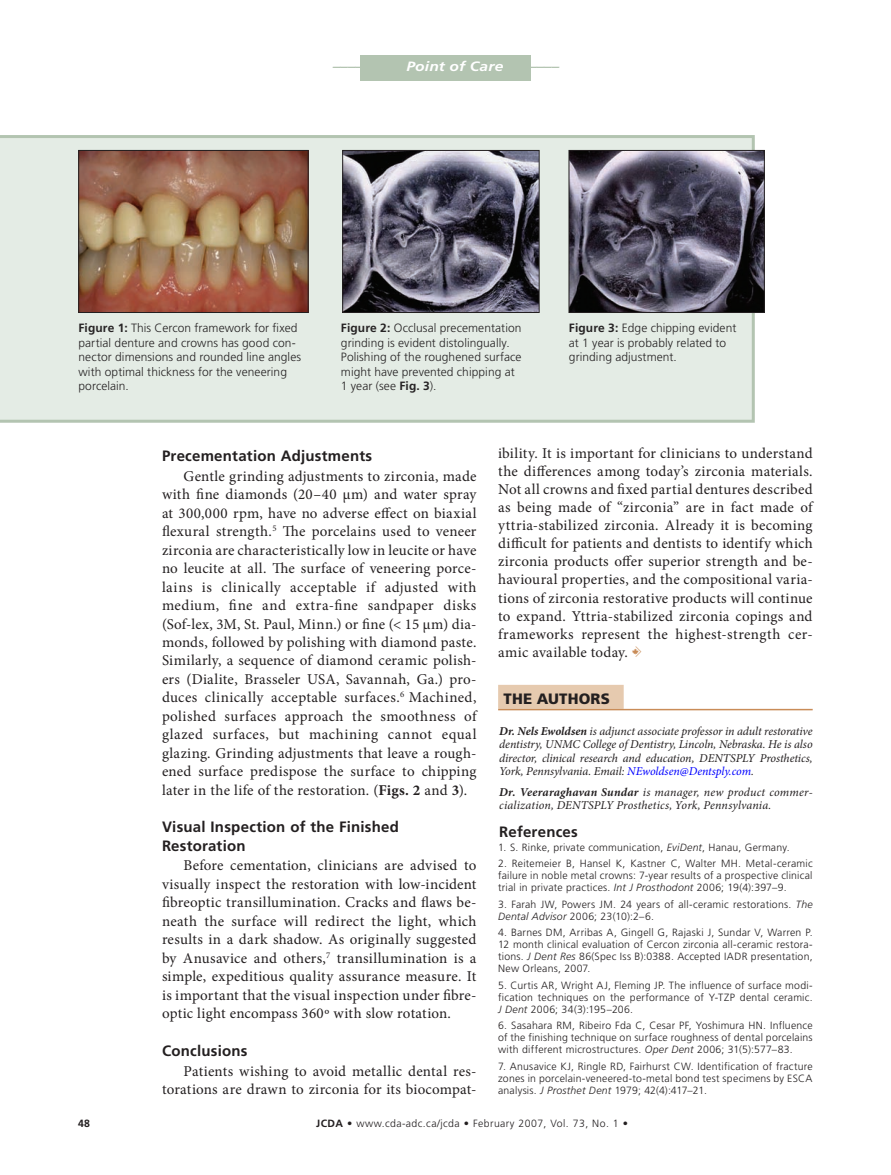
<style>
.page{position:relative;width:891px;height:1175px;background:#fff}
.page>*{position:absolute;margin:0;border:0;box-sizing:border-box;transform-origin:0 0}
._1-body_minion{font:15px/18.5px "Minion Pro";letter-spacing:.015em;color:#231f20;text-align:justify}
._1_-Subheads{font:700 15px/18.5px "Frutiger LT Std";letter-spacing:.015em;color:#231f20}
._1_-_THE_AUTHOR__hea{font:900 15px "Frutiger LT Std";letter-spacing:.015em;color:#231f20}
._1_-Author_info_blur{font:700 15px "Frutiger LT Std";letter-spacing:.015em;color:#231f20}
.t1{font:italic 700 13.5px "Frutiger LT Std";color:#b3c4b1;scale:1.15 1}
.t2{font:italic 700 13.5px "Frutiger LT Std";letter-spacing:.01em;color:#fff;scale:1.15 1}
._1_-captions{font:300 12px/14.4px "Frutiger LT Std";letter-spacing:.005em;color:#262324}
._1_-Author_info_blur-2{font:italic 12px/13.6px "Minion Pro";letter-spacing:.005em;color:#231f20;text-align:justify}
._1_-references_clini{font:300 10.5px/12.1px "Frutiger LT Std";letter-spacing:.02em;color:#231f20;text-align:justify}
._1_-references_clini-2{font:300 10.5px "Frutiger LT Std";letter-spacing:.04em;color:#231f20}
.t3{font:700 10.5px "Frutiger LT Std";color:#231f20}
.s1{font-weight:700}
.s2{font-family:"CDA";color:#c98c58}
.s3{color:#00f}
.s4{font-style:italic}
</style>
<div class="page">
<div style="left:361px;top:55px;width:170px;height:26px;background:#b3c4b1"></div>
<div style="left:0;top:135px;width:755px;height:288px;background:#e4ece5"></div>
<div style="left:498px;top:685px;width:126px;height:24px;background:#e6caaf"></div>
<hr style="left:498px;top:709px;width:315px;height:1px;background:#c98c58">
<img style="left:80px;top:152px;width:227px;height:159px">
<div style="left:78px;top:150px;width:231px;height:163px;border:1px solid #231f20"></div>
<img style="left:344px;top:152px;width:194px;height:159px">
<div style="left:342px;top:150px;width:198px;height:163px;border:1px solid #231f20"></div>
<img style="left:571px;top:152px;width:192px;height:159px">
<div style="left:569px;top:150px;width:196px;height:163px;border:1px solid #231f20"></div>
<p class="t1" style="left:333px;top:58px;width:48px">–––––––</p>
<p class="t2" style="left:406px;top:58px;width:86px">Point of Care</p>
<p class="t1" style="left:521px;top:58px;width:34px">–––––</p>
<p class="_1_-captions" style="left:78px;top:321px;width:224px"><span class="s1">Figure 1 :</span> This Cercon framework for fixed partial denture and crowns has good con&shy;nector dimensions and rounded line angles with optimal thickness for the veneering porcelain.</p>
<p class="_1_-captions" style="left:569px;top:321px;width:169px"><span class="s1">Figure 3:</span> Edge chipping evident at 1 year is probably related to grinding adjustment.</p>
<p class="_1_-captions" style="left:341px;top:321px;width:182px"><span class="s1">Figure 2:</span> Occlusal precementation grinding is evident distolingually.<br>Polishing of the roughened surface might have prevented chipping at<br>1 year (see <span class="s1">Fig. 3</span>).</p>
<p class="_1_-Subheads" style="left:162px;top:447px;width:212px">Precementation Adjustments</p>
<p class="_1-body_minion" style="left:162px;top:467px;width:316px;text-indent:22px">Gentle grinding adjustments to zirconia, made with fine diamonds (20–40 µm) and water spray at 300,000 rpm, have no adverse effect on biaxial flexural strength.<sup>5</sup> The porcelains used to veneer zirconia are characteristically low in leucite or have no leucite at all. The surface of veneering porce&shy;lains is clinically acceptable if adjusted with medium, fine and extra-fine sandpaper disks (Sof-lex, 3M, St. Paul, Minn.) or fine (&lt; 15 µm) dia&shy;monds, followed by polishing with diamond paste.<br>Similarly, a sequence of diamond ceramic polish&shy;ers (Dialite, Brasseler USA, Savannah, Ga.) pro&shy;duces clinically acceptable surfaces.<sup>6</sup> Machined, polished surfaces approach the smoothness of glazed surfaces, but machining cannot equal glazing. Grinding adjustments that leave a rough&shy;ened surface predispose the surface to chipping later in the life of the restoration. (<span class="s1">Figs. 2</span> and <span class="s1">3</span>).</p>
<p class="_1_-Subheads" style="left:162px;top:818px;width:238px">Visual Inspection of the Finished<br>Restoration</p>
<p class="_1-body_minion" style="left:162px;top:856px;width:316px;text-indent:22px">Before cementation, clinicians are advised to visually inspect the restoration with low-incident fibreoptic transillumination. Cracks and flaws be&shy;neath the surface will redirect the light, which results in a dark shadow. As originally suggested by Anusavice and others,<sup>7</sup> transillumination is a simple, expeditious quality assurance measure. It is important that the visual inspection under fibre&shy;optic light encompass 360º with slow rotation.</p>
<p class="_1_-Subheads" style="left:162px;top:1041px;width:87px">Conclusions</p>
<p class="_1-body_minion" style="left:162px;top:1061px;width:316px;text-align:right">Patients wishing to avoid metallic dental res&shy;torations are drawn to zirconia for its biocompat-</p>
<p class="_1-body_minion" style="left:498px;top:444px;width:316px">ibility. It is important for clinicians to understand the differences among today’s zirconia materials.<br>Not all crowns and fixed partial dentures described as being made of “zirconia” are in fact made of yttria-stabilized zirconia. Already it is becoming difficult for patients and dentists to identify which zirconia products offer superior strength and be&shy;havioural properties, and the compositional varia&shy;tions of zirconia restorative products will continue to expand. Yttria-stabilized zirconia copings and frameworks represent the highest-strength cer&shy;amic available today. <span class="s2">a</span></p>
<p class="_1_-_THE_AUTHOR__hea" style="left:504px;top:689px;width:108px">THE AUTHORS</p>
<p class="_1_-Author_info_blur-2" style="left:499px;top:724px;width:315px"><span class="s1">Dr. Nels Ewoldsen</span> is adjunct associate professor in adult restorative dentistry, UNMC College of Dentistry, Lincoln, Nebraska. He is also director, clinical research and education, DENTSPLY Prosthetics, York, Pennsylvania. Email: <span class="s3">NEwoldsen@Dentsply.com</span>.</p>
<p class="_1_-Author_info_blur-2" style="left:499px;top:785px;width:315px"><span class="s1">Dr. Veeraraghavan Sundar</span> is manager, new product commer&shy;cialization, DENTSPLY Prosthetics, York, Pennsylvania.</p>
<p class="_1_-Author_info_blur" style="left:499px;top:823px;width:80px">References</p>
<p class="_1_-references_clini" style="left:498px;top:841px;width:293px">1. S. Rinke, private communication, <span class="s4">EviDent</span>, Hanau, Germany.</p>
<p class="_1_-references_clini" style="left:498px;top:857px;width:316px">2. Reitemeier B, Hansel K, Kastner C, Walter MH. Metal-ceramic failure in noble metal crowns: 7-year results of a prospective clinical trial in private practices. <span class="s4">Int J Prosthodont</span> 2006; 19(4):397–9.</p>
<p class="_1_-references_clini" style="left:498px;top:898px;width:316px">3. Farah JW, Powers JM. 24 years of all-ceramic restorations. <span class="s4">The<br>Dental Advisor</span> 2006; 23(10):2–6.</p>
<p class="_1_-references_clini" style="left:498px;top:926px;width:316px">4. Barnes DM, Arribas A, Gingell G, Rajaski J, Sundar V, Warren P.<br>12 month clinical evaluation of Cercon zirconia all-ceramic restora&shy;tions. <span class="s4">J Dent Res</span> 86(Spec Iss B):0388. Accepted IADR presentation, New Orleans, 2007.</p>
<p class="_1_-references_clini" style="left:498px;top:979px;width:316px">5. Curtis AR, Wright AJ, Fleming JP. The influence of surface modi&shy;fication techniques on the performance of Y-TZP dental ceramic.<br><span class="s4">J Dent</span> 2006; 34(3):195–206.</p>
<p class="_1_-references_clini" style="left:498px;top:1019px;width:316px">6. Sasahara RM, Ribeiro Fda C, Cesar PF, Yoshimura HN. Influence of the finishing technique on surface roughness of dental porcelains with different microstructures. <span class="s4">Oper Dent</span> 2006; 31(5):577–83.</p>
<p class="_1_-references_clini" style="left:498px;top:1060px;width:316px">7. Anusavice KJ, Ringle RD, Fairhurst CW. Identification of fracture zones in porcelain-veneered-to-metal bond test specimens by ESCA analysis. <span class="s4">J Prosthet Dent</span> 1979; 42(4):417–21.</p>
<p class="t3" style="left:78px;top:1117px;width:13px">48</p>
<p class="t3" style="left:316px;top:1117px;width:7px">JCDA•</p>
<p class="_1_-references_clini-2" style="left:357px;top:1117px;width:273px">www.cda-adc.ca/jcda • February 2007, Vol. 73, No. 1 •</p>
</div>
